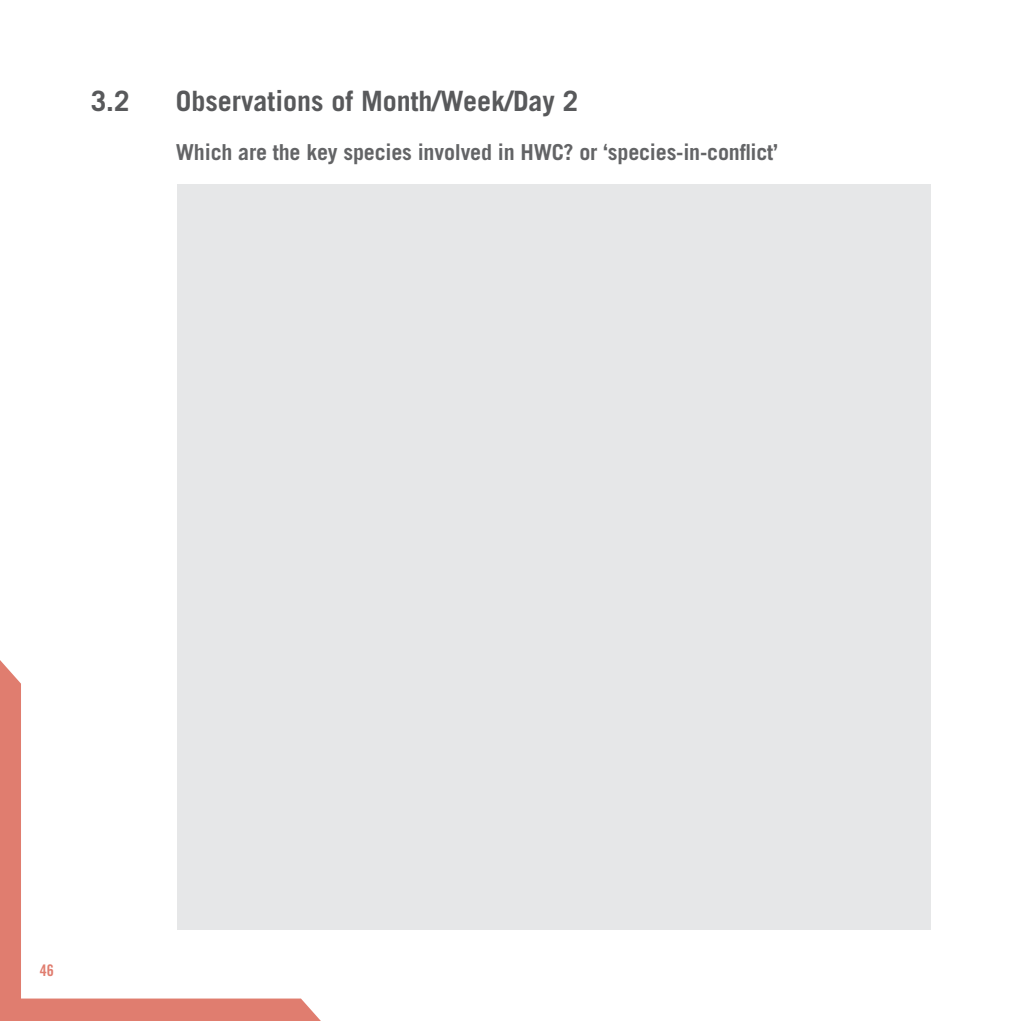
<style>
.page{position:relative;width:1021px;height:1021px;background:#fff}
.page>*{position:absolute;margin:0;border:0;box-sizing:border-box;transform-origin:0 0}
.t1{font:700 28px "Trade Gothic LT Std";color:#58595b}
.t2{font:700 22px "Trade Gothic LT Std";letter-spacing:-.01em;color:#636466}
.t3{font:16px "Trade Gothic LT Std Bd Cn 20";color:#e07d6f}
</style>
<div class="page">
<svg style="left:0;top:660px;width:320px;height:360px"></svg>
<div style="left:177px;top:184px;width:753px;height:746px;background:#e6e7e8"></div>
<p class="t1" style="left:91px;top:84px;width:40px">3.2</p>
<p class="t1" style="left:176px;top:84px;width:404px">Observations of Month/Week/Day 2</p>
<p class="t2" style="left:176px;top:138px;width:603px">Which are the key species involved in HWC? or ‘species-in-conflict’</p>
<p class="t3" style="left:40px;top:960px;width:16px">46</p>
</div>
